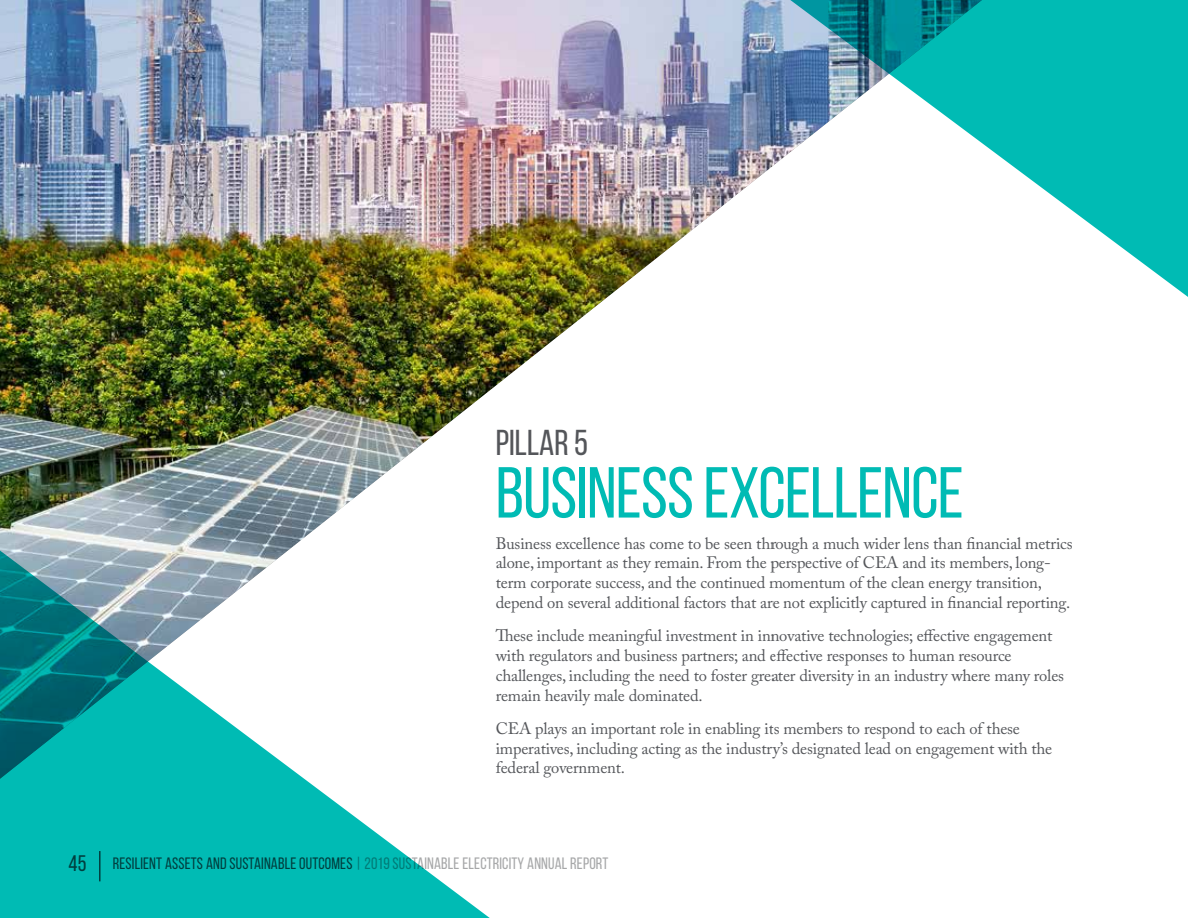
<style>
.page{position:relative;width:1188px;height:918px;background:#fff}
.page>*{position:absolute;margin:0;border:0;box-sizing:border-box;transform-origin:0 0}
.t1{font:72px "Bebas Neue";letter-spacing:-.01em;color:#00bbb4}
.t2{font:36px "Bebas Neue";color:#54565a}
.t3{font:16.5px/19.8px "Adobe Caslon Pro";letter-spacing:-.01em;color:#54565a}
.t4{font:16.5px "Bebas Neue";letter-spacing:.01em;color:#a7a8a9}
.s1{font-size:22.5px;color:#54565a}
.s2{color:#54565a}
</style>
<div class="page">
<img style="left:0;top:0;width:773px;height:540px">
<svg style="left:773px;top:0;width:415px;height:297px"></svg>
<svg style="left:0;top:540px;width:490px;height:378px"></svg>
<h2 class="t2" style="left:496px;top:423px;width:94px">Pillar 5</h2>
<h1 class="t1" style="left:496px;top:454px;width:469px">BUSINESS EXCELLENCE</h1>
<p class="t3" style="left:496px;top:533px;width:579px">Business excellence has come to be seen through a much wider lens than financial metrics alone, important as they remain. From the perspective of CEA and its members, long&shy;term corporate success, and the continued momentum of the clean energy transition, depend on several additional factors that are not explicitly captured in financial reporting.</p>
<p class="t3" style="left:496px;top:626px;width:570px">These include meaningful investment in innovative technologies; effective engagement with regulators and business partners; and effective responses to human resource challenges, including the need to foster greater diversity in an industry where many roles remain heavily male dominated.</p>
<p class="t3" style="left:496px;top:718px;width:558px">CEA plays an important role in enabling its members to respond to each of these imperatives, including acting as the industry’s designated lead on engagement with the federal government.</p>
<p class="t4" style="left:68px;top:855px;width:542px"><span class="s1">45</span> <span class="s2">RESILIENT ASSETS AND SUSTAINABLE OUTCOMES</span> | 2019 SUSTAINABLE ELECTRICITY ANNUAL REPORT</p>
</div>
